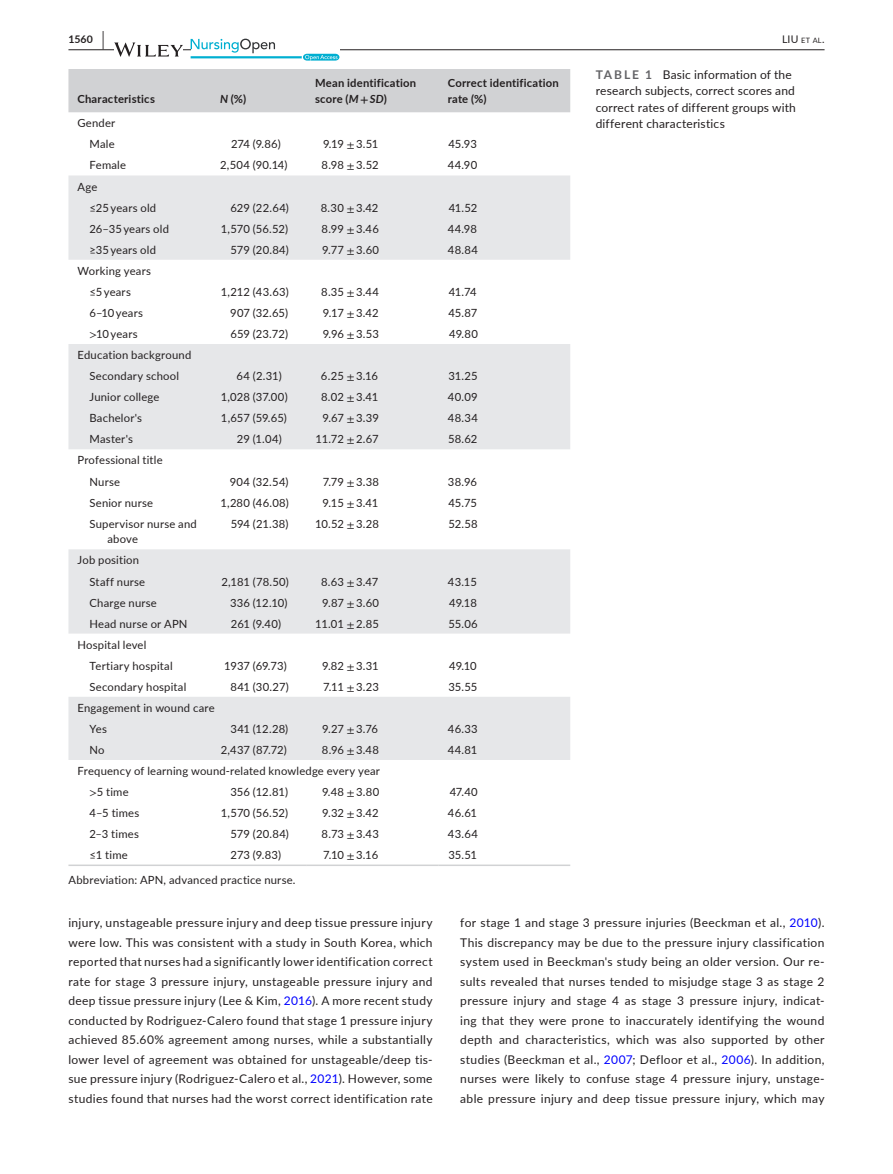
<style>
.page{position:relative;width:893px;height:1174px;background:#fff}
.page>*{position:absolute;margin:0;border:0;box-sizing:border-box;transform-origin:0 0}
.t1{font:12px/19.5px "Lato";letter-spacing:.02em;color:#231f20;text-align:justify}
.t2{font:11.25px/21px "Lato";letter-spacing:.015em;color:#231f20}
.t3{font:700 11.25px/15.8px "Lato";letter-spacing:.02em;color:#231f20}
.t4{font:10.5px "Lato";color:#231f20}
.t5{font:700 10.5px "Lato";color:#231f20}
.s1{font-size:19.5px}
.s2{font-size:7.35px}
.s3{font-style:italic}
.s4{font-family:"STIX"}
.s5{font-weight:700;color:#636366}
.s6{color:#00f}
</style>
<div class="page">
<hr style="left:68px;top:49px;width:756px;height:1px;background:#231f20">
<svg style="left:114px;top:42px;width:69px;height:15px"></svg>
<svg style="left:191px;top:39px;width:148px;height:22px"></svg>
<div style="left:68px;top:69px;width:502px;height:43px;background:#d1d2d4"></div>
<svg style="left:68px;top:175px;width:502px;height:585px;fill:#e6e7e9"></svg>
<hr style="left:68px;top:864px;width:143px;height:2px;background:#d1d2d4">
<hr style="left:211px;top:864px;width:95px;height:2px;background:#d1d2d4">
<hr style="left:306px;top:864px;width:133px;height:2px;background:#d1d2d4">
<hr style="left:439px;top:864px;width:131px;height:2px;background:#d1d2d4">
<p class="t5" style="left:68px;top:31px;width:37px">1560 <span class="s1">|</span></p>
<p class="t4" style="left:782px;top:31px;width:44px">LIU <span class="s2">et al</span>.</p>
<p class="t3" style="left:77px;top:91px;width:79px">Characteristics</p>
<p class="t3" style="left:220px;top:91px;width:28px"><span class="s3">N</span> (%)</p>
<p class="t3" style="left:315px;top:75px;width:102px">Mean identification score (<span class="s3">M</span><span class="s4">+</span><span class="s3">SD</span>)</p>
<p class="t3" style="left:448px;top:75px;width:112px">Correct identification rate (%)</p>
<p class="t2" style="left:77px;top:112px;width:39px;text-align:right">Gender<br>Male</p>
<p class="t2" style="left:231px;top:133px;width:51px">274 (9.86)</p>
<p class="t2" style="left:323px;top:133px;width:57px">9.19 <span class="s4">±</span> 3.51</p>
<p class="t2" style="left:448px;top:133px;width:30px">45.93</p>
<p class="t2" style="left:89px;top:154px;width:38px">Female</p>
<p class="t2" style="left:220px;top:154px;width:69px">2,504 (90.14)</p>
<p class="t2" style="left:322px;top:154px;width:58px">8.98 <span class="s4">±</span> 3.52</p>
<p class="t2" style="left:448px;top:154px;width:31px">44.90</p>
<p class="t2" style="left:89px;top:175px;width:68px;text-indent:-12px">Age<br>≤25 years old</p>
<p class="t2" style="left:230px;top:196px;width:60px">629 (22.64)</p>
<p class="t2" style="left:321px;top:196px;width:59px">8.30 <span class="s4">±</span> 3.42</p>
<p class="t2" style="left:449px;top:196px;width:30px">41.52</p>
<p class="t2" style="left:89px;top:218px;width:81px">26–35 years old</p>
<p class="t2" style="left:221px;top:218px;width:69px">1,570 (56.52)</p>
<p class="t2" style="left:321px;top:218px;width:59px">8.99 <span class="s4">±</span> 3.46</p>
<p class="t2" style="left:448px;top:218px;width:31px">44.98</p>
<p class="t2" style="left:89px;top:239px;width:68px">≥35 years old</p>
<p class="t2" style="left:230px;top:239px;width:60px">579 (20.84)</p>
<p class="t2" style="left:322px;top:239px;width:58px">9.77 <span class="s4">±</span> 3.60</p>
<p class="t2" style="left:448px;top:239px;width:32px">48.84</p>
<p class="t2" style="left:89px;top:260px;width:63px;text-indent:-12px">Working years ≤5 years</p>
<p class="t2" style="left:221px;top:281px;width:70px">1,212 (43.63)</p>
<p class="t2" style="left:321px;top:281px;width:59px">8.35 <span class="s4">±</span> 3.44</p>
<p class="t2" style="left:449px;top:281px;width:29px">41.74</p>
<p class="t2" style="left:89px;top:302px;width:55px">6–10 years</p>
<p class="t2" style="left:230px;top:302px;width:59px">907 (32.65)</p>
<p class="t2" style="left:323px;top:302px;width:57px">9.17 <span class="s4">±</span> 3.42</p>
<p class="t2" style="left:448px;top:302px;width:31px">45.87</p>
<p class="t2" style="left:89px;top:323px;width:50px"><span class="s4">&gt;</span>10 years</p>
<p class="t2" style="left:231px;top:323px;width:59px">659 (23.72)</p>
<p class="t2" style="left:323px;top:323px;width:58px">9.96 <span class="s4">±</span> 3.53</p>
<p class="t2" style="left:449px;top:323px;width:30px">49.80</p>
<p class="t2" style="left:77px;top:344px;width:115px;text-align:center">Education background<br>Secondary school</p>
<p class="t2" style="left:237px;top:365px;width:47px">64 (2.31)</p>
<p class="t2" style="left:321px;top:365px;width:59px">6.25 <span class="s4">±</span> 3.16</p>
<p class="t2" style="left:448px;top:365px;width:31px">31.25</p>
<p class="t2" style="left:89px;top:386px;width:71px">Junior college</p>
<p class="t2" style="left:221px;top:386px;width:68px">1,028 (37.00)</p>
<p class="t2" style="left:321px;top:386px;width:59px">8.02 <span class="s4">±</span> 3.41</p>
<p class="t2" style="left:448px;top:386px;width:31px">40.09</p>
<p class="t2" style="left:89px;top:407px;width:54px">Bachelor's</p>
<p class="t2" style="left:221px;top:407px;width:68px">1,657 (59.65)</p>
<p class="t2" style="left:322px;top:407px;width:58px">9.67 <span class="s4">±</span> 3.39</p>
<p class="t2" style="left:448px;top:407px;width:32px">48.34</p>
<p class="t2" style="left:89px;top:428px;width:45px">Master's</p>
<p class="t2" style="left:237px;top:428px;width:46px">29 (1.04)</p>
<p class="t2" style="left:315px;top:428px;width:65px">11.72 <span class="s4">±</span> 2.67</p>
<p class="t2" style="left:448px;top:428px;width:31px">58.62</p>
<p class="t2" style="left:89px;top:449px;width:75px;text-indent:-12px">Professional title<br>Nurse</p>
<p class="t2" style="left:230px;top:470px;width:60px">904 (32.54)</p>
<p class="t2" style="left:323px;top:470px;width:58px">7.79 <span class="s4">±</span> 3.38</p>
<p class="t2" style="left:448px;top:470px;width:31px">38.96</p>
<p class="t2" style="left:89px;top:491px;width:65px">Senior nurse</p>
<p class="t2" style="left:220px;top:491px;width:70px">1,280 (46.08)</p>
<p class="t2" style="left:323px;top:491px;width:57px">9.15 <span class="s4">±</span> 3.41</p>
<p class="t2" style="left:448px;top:491px;width:30px">45.75</p>
<p class="t2" style="left:107px;top:515px;width:91px;line-height:15.8px;text-indent:-18px">Supervisor nurse and above</p>
<p class="t2" style="left:231px;top:512px;width:59px">594 (21.38)</p>
<p class="t2" style="left:315px;top:512px;width:65px">10.52 <span class="s4">±</span> 3.28</p>
<p class="t2" style="left:448px;top:512px;width:31px">52.58</p>
<p class="t2" style="left:89px;top:549px;width:57px;text-indent:-12px">Job position<br>Staff nurse</p>
<p class="t2" style="left:221px;top:570px;width:69px">2,181 (78.50)</p>
<p class="t2" style="left:321px;top:570px;width:59px">8.63 <span class="s4">±</span> 3.47</p>
<p class="t2" style="left:448px;top:570px;width:31px">43.15</p>
<p class="t2" style="left:89px;top:591px;width:69px">Charge nurse</p>
<p class="t2" style="left:230px;top:591px;width:59px">336 (12.10)</p>
<p class="t2" style="left:322px;top:591px;width:58px">9.87 <span class="s4">±</span> 3.60</p>
<p class="t2" style="left:449px;top:591px;width:29px">49.18</p>
<p class="t2" style="left:89px;top:612px;width:100px">Head nurse or APN</p>
<p class="t2" style="left:231px;top:612px;width:52px">261 (9.40)</p>
<p class="t2" style="left:315px;top:612px;width:65px">11.01 <span class="s4">±</span> 2.85</p>
<p class="t2" style="left:448px;top:612px;width:31px">55.06</p>
<p class="t2" style="left:89px;top:633px;width:85px;text-indent:-12px">Hospital level<br>Tertiary hospital</p>
<p class="t2" style="left:224px;top:654px;width:64px">1937 (69.73)</p>
<p class="t2" style="left:322px;top:654px;width:58px">9.82 <span class="s4">±</span> 3.31</p>
<p class="t2" style="left:449px;top:654px;width:29px">49.10</p>
<p class="t2" style="left:89px;top:676px;width:98px">Secondary hospital</p>
<p class="t2" style="left:230px;top:676px;width:60px">841 (30.27)</p>
<p class="t2" style="left:323px;top:676px;width:57px">7.11 <span class="s4">±</span> 3.23</p>
<p class="t2" style="left:448px;top:676px;width:31px">35.55</p>
<p class="t2" style="left:90px;top:697px;width:127px;text-indent:-12px">Engagement in wound care<br>Yes</p>
<p class="t2" style="left:231px;top:718px;width:59px">341 (12.28)</p>
<p class="t2" style="left:322px;top:718px;width:57px">9.27 <span class="s4">±</span> 3.76</p>
<p class="t2" style="left:448px;top:718px;width:31px">46.33</p>
<p class="t2" style="left:90px;top:739px;width:17px">No</p>
<p class="t2" style="left:221px;top:739px;width:68px">2,437 (87.72)</p>
<p class="t2" style="left:322px;top:739px;width:59px">8.96 <span class="s4">±</span> 3.48</p>
<p class="t2" style="left:448px;top:739px;width:31px">44.81</p>
<p class="t2" style="left:90px;top:760px;width:292px;text-indent:-12px">Frequency of learning wound-related knowledge every year <span class="s4">&gt;</span>5 time</p>
<p class="t2" style="left:230px;top:781px;width:59px">356 (12.81)</p>
<p class="t2" style="left:322px;top:781px;width:59px">9.48 <span class="s4">±</span> 3.80</p>
<p class="t2" style="left:450px;top:781px;width:30px">47.40</p>
<p class="t2" style="left:90px;top:802px;width:51px">4–5 times</p>
<p class="t2" style="left:221px;top:802px;width:69px">1,570 (56.52)</p>
<p class="t2" style="left:322px;top:802px;width:58px">9.32 <span class="s4">±</span> 3.42</p>
<p class="t2" style="left:448px;top:802px;width:31px">46.61</p>
<p class="t2" style="left:90px;top:823px;width:51px">2–3 times</p>
<p class="t2" style="left:230px;top:823px;width:60px">579 (20.84)</p>
<p class="t2" style="left:322px;top:823px;width:59px">8.73 <span class="s4">±</span> 3.43</p>
<p class="t2" style="left:448px;top:823px;width:32px">43.64</p>
<p class="t2" style="left:90px;top:844px;width:40px">≤1 time</p>
<p class="t2" style="left:231px;top:844px;width:52px">273 (9.83)</p>
<p class="t2" style="left:323px;top:844px;width:57px">7.10 <span class="s4">±</span> 3.16</p>
<p class="t2" style="left:448px;top:844px;width:30px">35.51</p>
<p class="t2" style="left:69px;top:869px;width:228px">Abbreviation: APN, advanced practice nurse.</p>
<p class="t1" style="left:596px;top:66px;width:202px;line-height:16.5px;text-align:left"><span class="s5">TABLE 1</span> Basic information of the research subjects, correct scores and correct rates of different groups with different characteristics</p>
<p class="t1" style="left:68px;top:912px;width:366px">injury, unstageable pressure injury and deep tissue pressure injury were low. This was consistent with a study in South Korea, which reported that nurses had a significantly lower identification correct rate for stage 3 pressure injury, unstageable pressure injury and deep tissue pressure injury (Lee &amp; Kim, <span class="s6">2016</span>). A more recent study conducted by Rodriguez-Calero found that stage 1 pressure injury achieved 85.60% agreement among nurses, while a substantially lower level of agreement was obtained for unstageable/deep tis&shy;sue pressure injury (Rodriguez-Calero et al., <span class="s6">2021</span>). However, some studies found that nurses had the worst correct identification rate</p>
<p class="t1" style="left:460px;top:912px;width:366px">for stage 1 and stage 3 pressure injuries (Beeckman et al., <span class="s6">2010</span>).<br>This discrepancy may be due to the pressure injury classification system used in Beeckman's study being an older version. Our re&shy;sults revealed that nurses tended to misjudge stage 3 as stage 2 pressure injury and stage 4 as stage 3 pressure injury, indicat&shy;ing that they were prone to inaccurately identifying the wound depth and characteristics, which was also supported by other studies (Beeckman et al., <span class="s6">2007</span>; Defloor et al., <span class="s6">2006</span>). In addition, nurses were likely to confuse stage 4 pressure injury, unstage&shy;able pressure injury and deep tissue pressure injury, which may</p>
</div>
